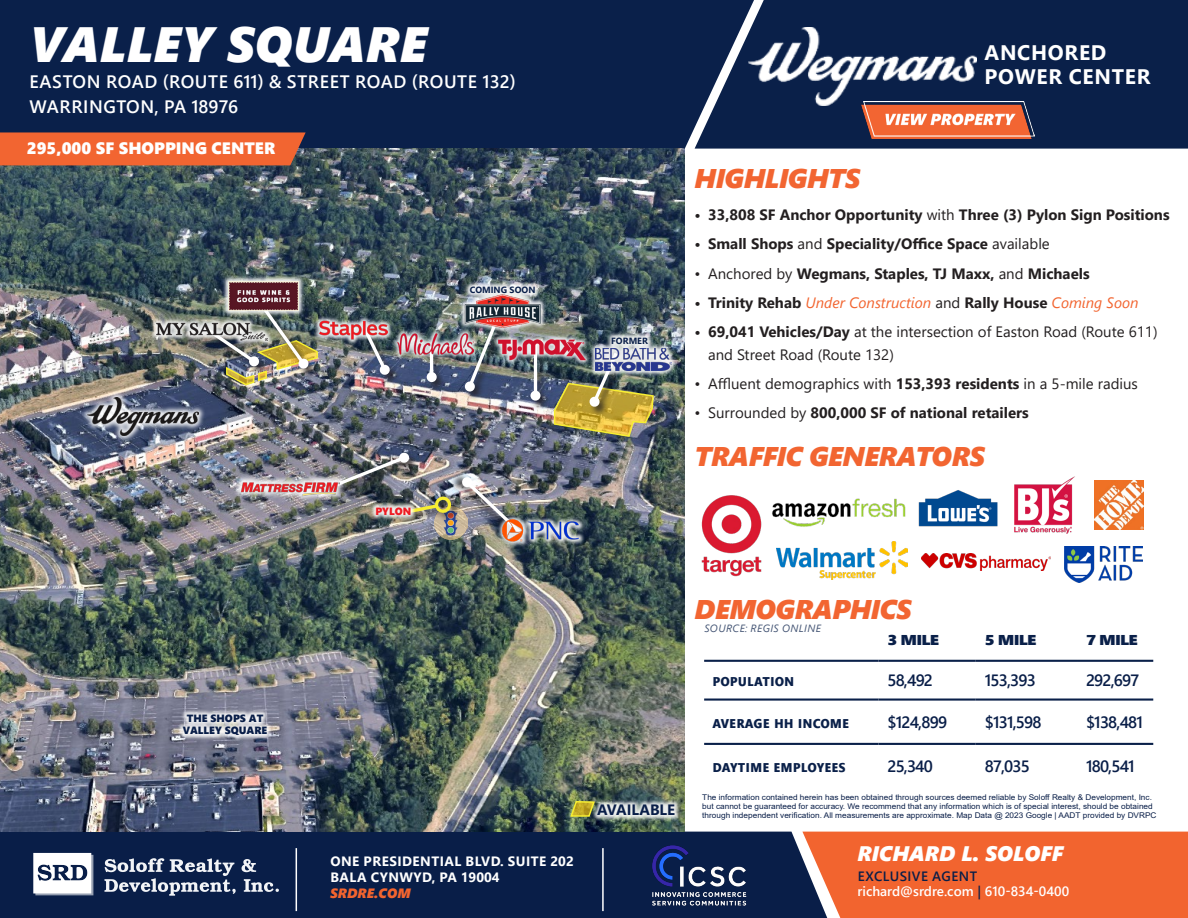
<style>
.page{position:relative;width:1188px;height:918px;background:#fff}
.page>*{position:absolute;margin:0;border:0;box-sizing:border-box;transform-origin:0 0}
.Body{font:italic 49.5px "Segoe UI Black";color:#fff}
.Body-2{font:italic 27px "Segoe UI Black";letter-spacing:-.02em;color:#f26531}
.t1{font:700 21px "Segoe UI";letter-spacing:.035em;color:#fff}
.t2{font:italic 21px "Segoe UI Black";color:#fff}
.Body-3{font:600 18px "Segoe UI";letter-spacing:.035em;color:#fff}
.Body-4{font:600 18px "Segoe UI";letter-spacing:.005em;color:#fff}
.t3{font:700 16.8px "Segoe UI";color:#0a2049;scale:.9 1}
.t4{font:16.5px "Segoe UI Black";color:#fff}
.t5{font:600 16.35px "Segoe UI";letter-spacing:-.05em;color:#091e48}
.t6{font:700 15px "Segoe UI";color:#231f20}
.t7{font:15px/22.5px "Segoe UI";color:#231f20}
.t8{font:italic 15px "Segoe UI";color:#f2642f}
.t9{font:700 15px "Segoe UI";color:#091e48}
.t10{font:14.25px "Segoe UI Black";letter-spacing:-.05em;color:#0a2049;scale:1.19 1}
.t11{font:700 13.5px/16.2px "Segoe UI";letter-spacing:.035em;color:#fff}
.t12{font:600 13.5px/15px "Segoe UI";color:#fff}
.t13{font:italic 13.5px "Segoe UI Black";color:#f2642f}
.t14{font:10.5px/12.6px "Segoe UI Black";color:#091e48;text-align:center}
.t15{font:italic 10.5px "Segoe UI";letter-spacing:.035em;color:#0a2049}
.t16{font:10.5px "Segoe UI Black";color:#ed1c24}
.t17{font:700 9px "Segoe UI";color:#091e48}
.t18{font:7.8px/9px "Arial";color:#091e48;scale:1.05 1}
.s1{font-weight:400}
.s2{font-weight:700;font-style:normal;color:#231f20}
.s3{font-style:normal;color:#231f20}
.s4{font-weight:700}
.s5{color:#091e48}
</style>
<div class="page">
<div style="left:0;top:0;width:694px;height:148px;background:#0a204a"></div>
<div style="left:694px;top:0;width:494px;height:149px;background:#0a2049"></div>
<div style="left:827px;top:832px;width:361px;height:86px;background:#f2642f"></div>
<div style="left:0;top:832px;width:827px;height:86px;background:#091e48"></div>
<hr style="left:602px;top:848px;width:2px;height:63px;background:#fff">
<hr style="left:296px;top:848px;width:1px;height:63px;background:#fff">
<svg style="left:33px;top:853px;width:60px;height:42px"></svg>
<svg style="left:242px;top:859px;width:14px;height:13px"></svg>
<svg style="left:104px;top:858px;width:132px;height:38px"></svg>
<svg style="left:244px;top:879px;width:35px;height:13px"></svg>
<img style="left:651px;top:842px;width:100px;height:65px">
<hr style="left:704px;top:660px;width:174px;height:2px;background:#0a2049">
<hr style="left:878px;top:660px;width:98px;height:2px;background:#0a2049">
<hr style="left:976px;top:660px;width:101px;height:2px;background:#0a2049">
<hr style="left:1077px;top:660px;width:76px;height:2px;background:#0a2049">
<hr style="left:704px;top:699px;width:174px;height:2px;background:#0a2049">
<hr style="left:878px;top:699px;width:98px;height:2px;background:#0a2049">
<hr style="left:976px;top:699px;width:101px;height:2px;background:#0a2049">
<hr style="left:1077px;top:699px;width:76px;height:2px;background:#0a2049">
<hr style="left:704px;top:743px;width:174px;height:2px;background:#0a2049">
<hr style="left:878px;top:743px;width:98px;height:2px;background:#0a2049">
<hr style="left:976px;top:743px;width:101px;height:2px;background:#0a2049">
<hr style="left:1077px;top:743px;width:76px;height:2px;background:#0a2049">
<img style="left:0;top:148px;width:685px;height:684px">
<div style="left:0;top:132px;width:306px;height:33px;background:#f26531"></div>
<img style="left:701px;top:495px;width:61px;height:82px">
<img style="left:919px;top:490px;width:79px;height:36px">
<img style="left:776px;top:542px;width:131px;height:37px">
<img style="left:1095px;top:480px;width:49px;height:49px">
<img style="left:1014px;top:476px;width:61px;height:57px">
<img style="left:772px;top:498px;width:134px;height:29px">
<img style="left:921px;top:554px;width:129px;height:16px">
<img style="left:1065px;top:547px;width:77px;height:36px">
<div style="left:81px;top:390px;width:125px;height:53px;background:#fff;opacity:.9"></div>
<img style="left:88px;top:397px;width:111px;height:39px">
<div style="left:362px;top:326px;width:38px;height:59px;background:#231f20;opacity:.75"></div>
<svg style="left:359px;top:345px;width:31px;height:31px"></svg>
<div style="left:426px;top:346px;width:21px;height:46px;background:#231f20;opacity:.75"></div>
<hr style="left:430px;top:347px;width:3px;height:30px;background:#fff">
<div style="left:427px;top:372px;width:10px;height:10px;background:#fff;border-radius:50%"></div>
<div style="left:530px;top:342px;width:21px;height:68px;background:#231f20;opacity:.75"></div>
<hr style="left:534px;top:343px;width:3px;height:53px;background:#fff">
<div style="left:530px;top:391px;width:11px;height:10px;background:#fff;border-radius:50%"></div>
<div style="left:464px;top:295px;width:54px;height:107px;background:#231f20;opacity:.75"></div>
<svg style="left:466px;top:334px;width:45px;height:57px;background:#65707d"></svg>
<div style="left:465px;top:381px;width:10px;height:11px;background:#fff;border-radius:50%"></div>
<div style="left:392px;top:328px;width:87px;height:31px;background:#fff;opacity:.9"></div>
<img style="left:398px;top:334px;width:75px;height:20px">
<div style="left:314px;top:315px;width:80px;height:30px;background:#fff;opacity:.9"></div>
<img style="left:319px;top:316px;width:69px;height:28px">
<div style="left:493px;top:334px;width:98px;height:32px;background:#fff;opacity:.9"></div>
<img style="left:499px;top:340px;width:86px;height:21px">
<div style="left:222px;top:275px;width:82px;height:41px;background:#fff;opacity:.9"></div>
<img style="left:228px;top:281px;width:70px;height:24px">
<div style="left:150px;top:317px;width:123px;height:30px;background:#fff;opacity:.9"></div>
<img style="left:156px;top:323px;width:44px;height:18px">
<div style="left:459px;top:281px;width:87px;height:53px;background:#fff;opacity:.9"></div>
<img style="left:465px;top:293px;width:75px;height:35px">
<img style="left:200px;top:305px;width:119px;height:81px">
<svg style="left:569px;top:800px;width:22px;height:18px"></svg>
<div style="left:450px;top:472px;width:70px;height:68px;background:#231f20;opacity:.75"></div>
<img style="left:462px;top:477px;width:64px;height:61px">
<div style="left:234px;top:474px;width:113px;height:29px;background:#fff;opacity:.9"></div>
<img style="left:241px;top:477px;width:82px;height:21px">
<div style="left:497px;top:514px;width:88px;height:33px;background:#fff;opacity:.9"></div>
<img style="left:500px;top:518px;width:84px;height:26px">
<div style="left:591px;top:799px;width:90px;height:22px;background:#fff;opacity:.9"></div>
<img style="left:434px;top:506px;width:34px;height:33px">
<div style="left:401px;top:496px;width:60px;height:29px;background:#231f20;opacity:.75"></div>
<img style="left:323px;top:452px;width:130px;height:65px">
<div style="left:370px;top:502px;width:47px;height:19px;background:#fff;opacity:.9"></div>
<img style="left:553px;top:349px;width:102px;height:89px">
<div style="left:589px;top:331px;width:88px;height:46px;background:#fff;opacity:.9"></div>
<img style="left:596px;top:348px;width:75px;height:23px">
<img style="left:749px;top:27px;width:228px;height:79px">
<div style="left:177px;top:709px;width:96px;height:32px;background:#fff;opacity:.9"></div>
<img style="left:862px;top:101px;width:172px;height:38px">
<p class="Body" style="left:29px;top:7px;width:399px">VALLEY SQUARE</p>
<p class="Body-3" style="left:29px;top:64px;width:488px">EASTON ROAD (ROUTE 611) &amp; STREET ROAD (ROUTE 132)</p>
<p class="Body-4" style="left:29px;top:90px;width:210px">WARRINGTON, PA 18976</p>
<p class="t4" style="left:27px;top:136px;width:250px">295,000 SF SHOPPING CENTER</p>
<p class="t17" style="left:470px;top:282px;width:67px">COMING SOON</p>
<p class="t16" style="left:375px;top:503px;width:37px">PYLON</p>
<p class="t17" style="left:611px;top:332px;width:38px">FORMER</p>
<p class="t1" style="left:985px;top:33px;width:123px">ANCHORED</p>
<p class="t1" style="left:985px;top:57px;width:168px">POWER CENTER</p>
<p class="Body-2" style="left:695px;top:158px;width:167px">HIGHLIGHTS</p>
<p class="t6" style="left:695px;top:201px;width:477px">• 33,808 SF Anchor Opportunity <span class="s1">with</span> Three (3) Pylon Sign Positions</p>
<p class="t6" style="left:695px;top:230px;width:357px">• Small Shops <span class="s1">and</span> Speciality/Office Space <span class="s1">available</span></p>
<p class="t6" style="left:695px;top:259px;width:397px"><span class="s1">• Anchored by</span> Wegmans, Staples, TJ Maxx, <span class="s1">and</span> Michaels</p>
<p class="t8" style="left:695px;top:288px;width:445px"><span class="s2">• Trinity Rehab</span> Under Construction <span class="s3">and</span> <span class="s2">Rally House</span> Coming Soon</p>
<p class="t7" style="left:708px;top:319px;width:451px;text-indent:-14px"><span class="s4">• 69,041 Vehicles/Day</span> at the intersection of Easton Road (Route 611) and Street Road (Route 132)</p>
<p class="t7" style="left:695px;top:371px;width:445px">• Affluent demographics with <span class="s4">153,393 residents</span> in a 5-mile radius</p>
<p class="t6" style="left:695px;top:399px;width:336px"><span class="s1">• Surrounded by</span> 800,000 SF of national retailers</p>
<p class="Body-2" style="left:694px;top:436px;width:292px">TRAFFIC GENERATORS</p>
<p class="t14" style="left:183px;top:711px;width:86px">THE SHOPS AT<br>VALLEY SQUARE</p>
<h3 class="t11" style="left:330px;top:852px;width:245px">ONE PRESIDENTIAL BLVD. SUITE 202<br>BALA CYNWYD, PA 19004</h3>
<h3 class="t13" style="left:330px;top:883px;width:82px">SRDRE.COM</h3>
<p class="t9" style="left:597px;top:796px;width:80px">AVAILABLE</p>
<p class="Body-2" style="left:695px;top:589px;width:219px">DEMOGRAPHICS</p>
<h3 class="t15" style="left:704px;top:619px;width:118px">SOURCE: REGIS ONLINE</h3>
<p class="t10" style="left:887px;top:630px;width:45px">3 MILE</p>
<p class="t10" style="left:985px;top:630px;width:45px">5 MILE</p>
<p class="t10" style="left:1086px;top:630px;width:45px">7 MILE</p>
<p class="t3" style="left:712px;top:664px;width:92px">population</p>
<p class="t5" style="left:887px;top:665px;width:47px">58,492</p>
<p class="t5" style="left:985px;top:665px;width:53px">153,393</p>
<p class="t5" style="left:1086px;top:665px;width:55px">292,697</p>
<p class="t3" style="left:712px;top:706px;width:153px">average hh income</p>
<p class="t5" style="left:887px;top:706px;width:61px">$124,899</p>
<p class="t5" style="left:985px;top:706px;width:58px">$131,598</p>
<p class="t5" style="left:1086px;top:706px;width:59px">$138,481</p>
<p class="t3" style="left:712px;top:750px;width:150px">daytime employees</p>
<p class="t5" style="left:887px;top:751px;width:47px">25,340</p>
<p class="t5" style="left:985px;top:751px;width:46px">87,035</p>
<p class="t5" style="left:1086px;top:751px;width:50px">180,541</p>
<p class="t18" style="left:702px;top:793px;width:434px">The information contained herein has been obtained through sources deemed reliable by Soloff Realty &amp; Development, Inc. but cannot be guaranteed for accuracy. We recommend that any information which is of special interest, should be obtained through independent verification. All measurements are approximate. Map Data @ 2023 Google | AADT provided by DVRPC</p>
<h3 class="t2" style="left:858px;top:838px;width:207px">RICHARD L. SOLOFF</h3>
<h3 class="t12" style="left:858px;top:868px;width:213px"><span class="s5">EXCLUSIVE AGENT </span>richard@srdre.com <span class="s5">|</span> 610-834-0400</h3>
</div>
